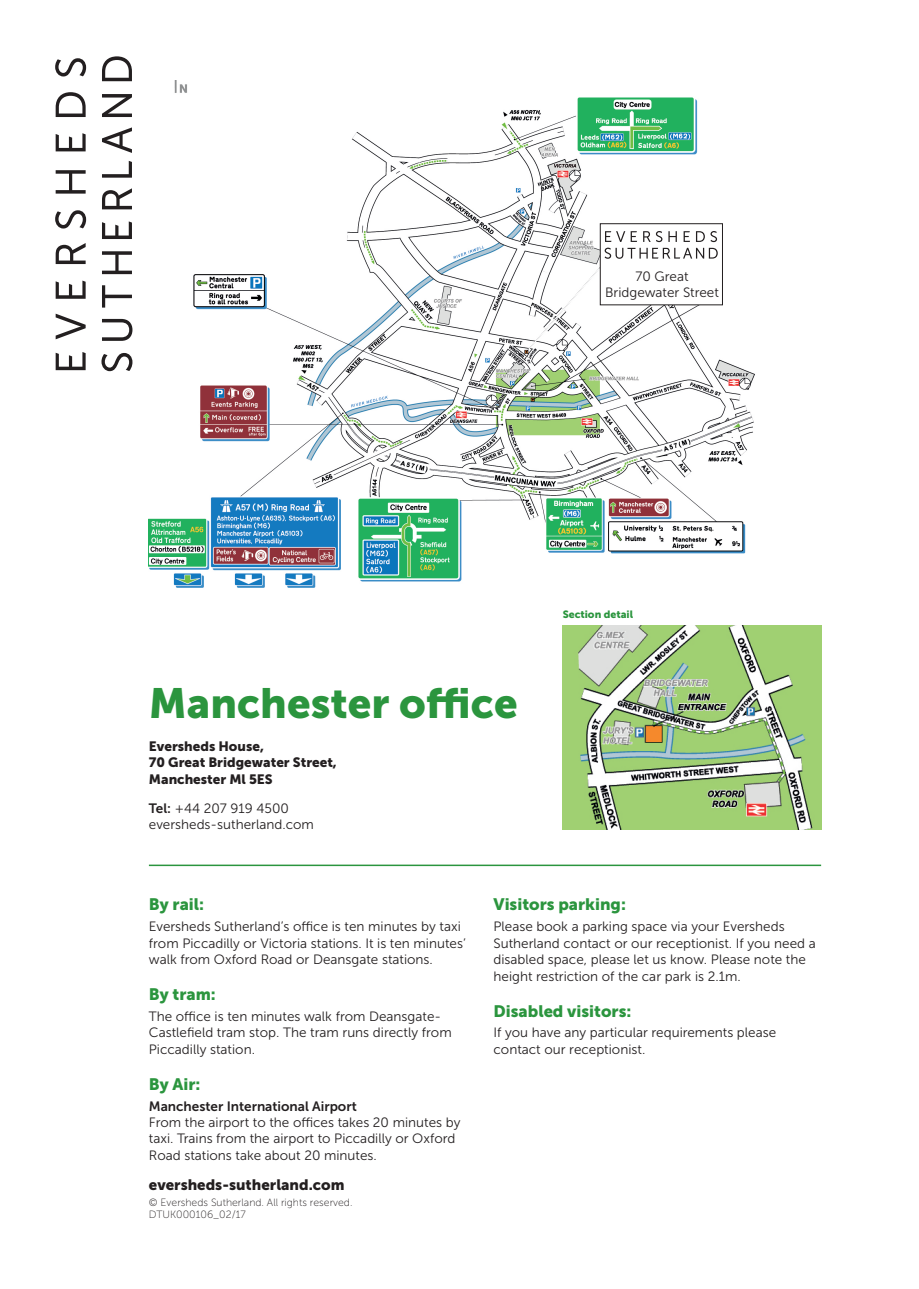
<style>
.page{position:relative;width:919px;height:1289px;background:#fff}
.page>*{position:absolute;margin:0;border:0;box-sizing:border-box;transform-origin:0 0}
.Heartline{font:42px "Museo Sans 900";color:#2b953e}
.Sub_Header{font:16.5px "Museo Sans 900";color:#2b953e}
.t1{font:15px "Museo Sans 900";color:#231f20}
.Body_Copy_without_bu{font:13.5px/16.5px "Museo Sans 300";color:#231f20}
.Museo_sans_900_9-11{font:13.5px/16.5px "Museo Sans 900";color:#231f20}
.Museo_sans_900_9-11-2{font:13.5px "Museo Sans 300";color:#231f20}
.t2{font:10.5px/12px "Museo Sans 100";color:#231f20}
.Did_you_know_for_tab{font:10.5px "Museo Sans 900";color:#2b953e}
.s1{font-family:"Museo Sans 700"}
</style>
<div class="page">
<img style="left:149px;top:81px;width:606px;height:507px">
<svg style="left:527px;top:267px;width:74px;height:84px"></svg>
<hr style="left:149px;top:864px;width:672px;height:2px;background:#2b953e">
<img style="left:562px;top:625px;width:259px;height:204px">
<svg style="left:56px;top:352px;width:30px;height:18px"></svg>
<svg style="left:56px;top:313px;width:30px;height:26px"></svg>
<svg style="left:56px;top:280px;width:30px;height:19px"></svg>
<svg style="left:56px;top:243px;width:30px;height:21px"></svg>
<svg style="left:56px;top:170px;width:30px;height:24px"></svg>
<svg style="left:56px;top:133px;width:30px;height:18px"></svg>
<svg style="left:56px;top:92px;width:30px;height:25px"></svg>
<svg style="left:102px;top:319px;width:30px;height:22px"></svg>
<svg style="left:102px;top:285px;width:30px;height:22px"></svg>
<svg style="left:102px;top:251px;width:30px;height:23px"></svg>
<svg style="left:102px;top:221px;width:30px;height:18px"></svg>
<svg style="left:102px;top:188px;width:30px;height:21px"></svg>
<svg style="left:102px;top:161px;width:30px;height:17px"></svg>
<svg style="left:102px;top:127px;width:30px;height:26px"></svg>
<svg style="left:102px;top:94px;width:30px;height:23px"></svg>
<svg style="left:102px;top:56px;width:30px;height:25px"></svg>
<svg style="left:55px;top:210px;width:31px;height:18px"></svg>
<svg style="left:55px;top:58px;width:31px;height:18px"></svg>
<svg style="left:101px;top:353px;width:31px;height:18px"></svg>
<div style="left:608px;top:177px;width:106px;height:56px;background:#fff"></div>
<div style="left:600px;top:224px;width:122px;height:81px;background:#fff"></div>
<div style="left:600px;top:223px;width:122px;height:82px;border:1px solid #231f20"></div>
<svg style="left:605px;top:231px;width:32px;height:11px"></svg>
<svg style="left:668px;top:231px;width:8px;height:11px"></svg>
<svg style="left:683px;top:231px;width:7px;height:11px"></svg>
<svg style="left:696px;top:231px;width:8px;height:11px"></svg>
<svg style="left:643px;top:231px;width:19px;height:11px"></svg>
<svg style="left:710px;top:231px;width:7px;height:11px"></svg>
<svg style="left:604px;top:248px;width:113px;height:11px"></svg>
<p class="Body_Copy_without_bu" style="left:605px;top:268px;width:115px;text-align:center">70 Great<br>Bridgewater Street</p>
<p class="Heartline" style="left:149px;top:679px;width:370px">Manchester office</p>
<p class="Museo_sans_900_9-11" style="left:149px;top:738px;width:189px">Eversheds House,<br>70 Great Bridgewater Street,</p>
<p class="Museo_sans_900_9-11" style="left:149px;top:771px;width:125px">Manchester Ml 5ES</p>
<p class="Museo_sans_900_9-11-2" style="left:149px;top:800px;width:142px"><span class="s1">Tel:</span> +44 207 919 4500</p>
<p class="Body_Copy_without_bu" style="left:149px;top:816px;width:166px">eversheds-sutherland.com</p>
<p class="Did_you_know_for_tab" style="left:562px;top:608px;width:72px">Section detail</p>
<p class="Sub_Header" style="left:149px;top:895px;width:57px">By rail:</p>
<p class="Body_Copy_without_bu" style="left:149px;top:918px;width:318px">Eversheds Sutherland’s office is ten minutes by taxi from Piccadilly or Victoria stations. It is ten minutes’ walk from Oxford Road or Deansgate stations.</p>
<p class="Sub_Header" style="left:149px;top:984px;width:68px">By tram:</p>
<p class="Body_Copy_without_bu" style="left:149px;top:1008px;width:304px">The office is ten minutes walk from Deansgate-<br>Castlefield tram stop. The tram runs directly from<br>Piccadilly station.</p>
<p class="Sub_Header" style="left:149px;top:1074px;width:53px">By Air:</p>
<p class="Body_Copy_without_bu" style="left:149px;top:1097px;width:313px"><span class="s1">Manchester International Airport<br></span>From the airport to the offices takes 20 minutes by taxi. Trains from the airport to Piccadilly or Oxford Road stations take about 20 minutes.</p>
<p class="t1" style="left:149px;top:1175px;width:197px">eversheds-sutherland.com</p>
<p class="t2" style="left:149px;top:1196px;width:205px">© Eversheds Sutherland. All rights reserved.<br>DTUK000106_02/17</p>
<p class="Sub_Header" style="left:493px;top:895px;width:134px">Visitors parking:</p>
<p class="Body_Copy_without_bu" style="left:493px;top:918px;width:324px">Please book a parking space via your Eversheds Sutherland contact or our receptionist. If you need a disabled space, please let us know. Please note the height restriction of the car park is 2.1m.</p>
<p class="Sub_Header" style="left:493px;top:1001px;width:139px">Disabled visitors:</p>
<p class="Body_Copy_without_bu" style="left:493px;top:1024px;width:284px">If you have any particular requirements please</p>
<p class="Body_Copy_without_bu" style="left:493px;top:1041px;width:153px">contact our receptionist.</p>
</div>
